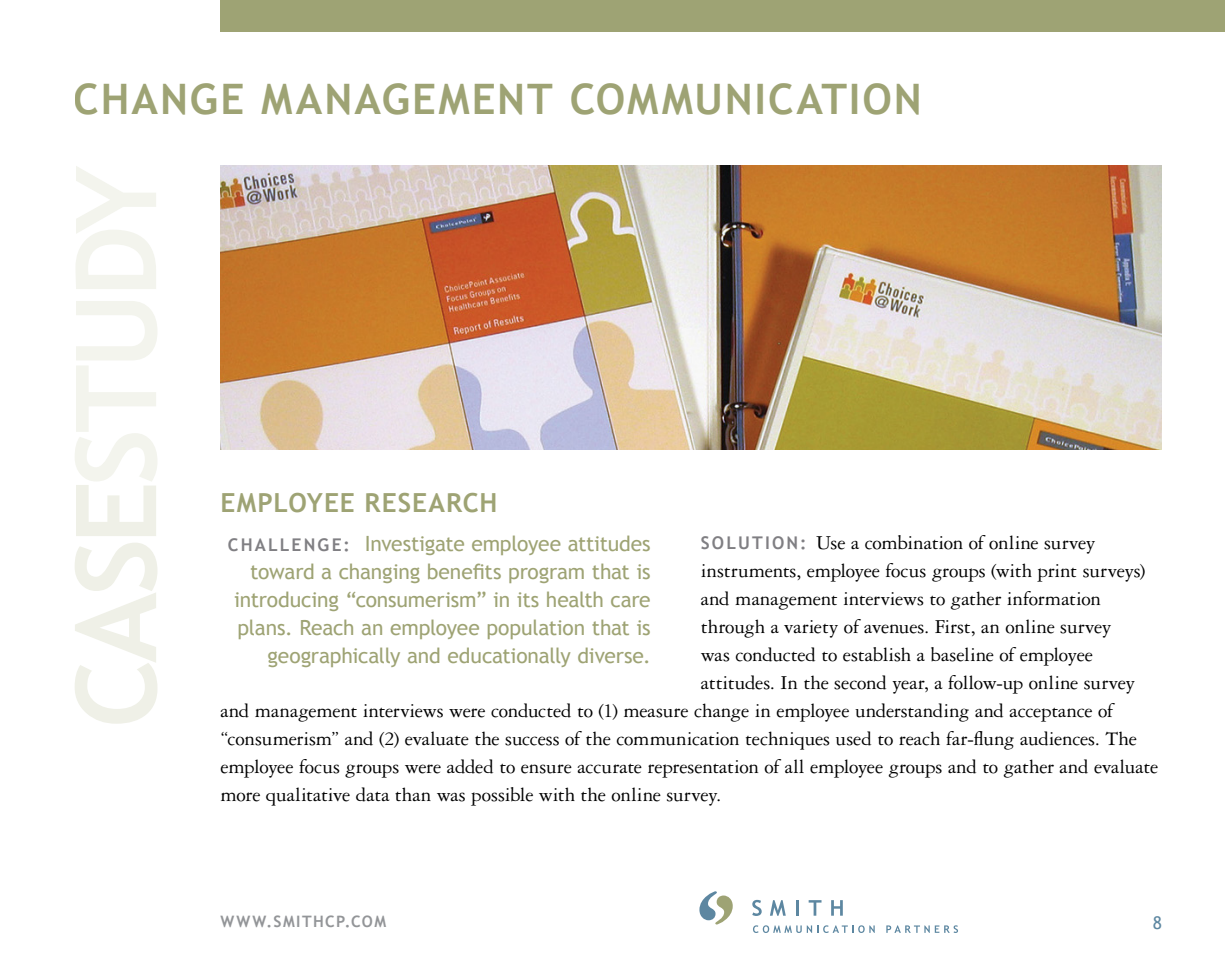
<style>
.page{position:relative;width:1225px;height:963px;background:#fff}
.page>*{position:absolute;margin:0;border:0;box-sizing:border-box;transform-origin:0 0}
.t1{font:700 42px "Trebuchet MS";letter-spacing:.045em;color:#9ea374}
.Case_Study_-_Sub_Hea{font:700 26.25px "Trebuchet MS";letter-spacing:.035em;color:#9ea374}
.Solution_-_body{font:21px "Garamond 3 LT Std";letter-spacing:-.01em;color:#000}
.Challenge_-_body{font:21px/28px "Trebuchet MS";letter-spacing:-.01em;color:#9ea374;text-align:right}
.t2{font:17.5px "Trebuchet MS";color:#5d87a1}
.t3{font:700 15.75px "Trebuchet MS";letter-spacing:.09em;color:#939598}
.s1{font-weight:700;font-size:17.5px;color:#807f83}
.s2{font-family:"Trebuchet MS";font-weight:700;font-size:17.5px;color:#807f83}
</style>
<div class="page">
<svg style="left:699px;top:891px;width:34px;height:33px"></svg>
<svg style="left:752px;top:899px;width:10px;height:16px"></svg>
<svg style="left:770px;top:900px;width:16px;height:15px"></svg>
<hr style="left:796px;top:900px;width:3px;height:15px;background:#5d87a1">
<svg style="left:809px;top:900px;width:13px;height:15px"></svg>
<svg style="left:831px;top:900px;width:12px;height:15px"></svg>
<svg style="left:753px;top:925px;width:122px;height:7px"></svg>
<svg style="left:886px;top:925px;width:72px;height:7px"></svg>
<div style="left:220px;top:0;width:1005px;height:32px;background:#9ea374"></div>
<img style="left:220px;top:165px;width:942px;height:284px">
<h1 class="t1" style="left:74px;top:73px;width:850px">CHANGE MANAGEMENT COMMUNICATION</h1>
<p class="Case_Study_-_Sub_Hea" style="left:220px;top:486px;width:278px">EMPLOYEE RESEARCH</p>
<p class="Challenge_-_body" style="left:228px;top:530px;width:424px"><span class="s1">CHALLENGE:</span> Investigate employee attitudes toward a changing benefits program that is introducing “consumerism” in its health care plans. Reach an employee population that is geographically and educationally diverse.</p>
<p class="Solution_-_body" style="left:701px;top:531px;width:396px"><span class="s2">SOLUTION:</span> Use a combination of online survey</p>
<p class="Solution_-_body" style="left:701px;top:559px;width:446px">instruments, employee focus groups (with print surveys)</p>
<p class="Solution_-_body" style="left:701px;top:587px;width:402px">and management interviews to gather information</p>
<p class="Solution_-_body" style="left:701px;top:615px;width:412px">through a variety of avenues. First, an online survey</p>
<p class="Solution_-_body" style="left:701px;top:643px;width:394px">was conducted to establish a baseline of employee</p>
<p class="Solution_-_body" style="left:701px;top:671px;width:436px">attitudes. In the second year, a follow-up online survey</p>
<p class="Solution_-_body" style="left:220px;top:699px;width:894px">and management interviews were conducted to (1) measure change in employee understanding and acceptance of</p>
<p class="Solution_-_body" style="left:220px;top:727px;width:918px">“consumerism” and (2) evaluate the success of the communication techniques used to reach far-flung audiences. The</p>
<p class="Solution_-_body" style="left:220px;top:755px;width:939px">employee focus groups were added to ensure accurate representation of all employee groups and to gather and evaluate</p>
<p class="Solution_-_body" style="left:220px;top:783px;width:502px">more qualitative data than was possible with the online survey.</p>
<p class="t3" style="left:220px;top:911px;width:167px">WWW.SMITHCP.COM</p>
<p class="t2" style="left:1153px;top:912px;width:11px">8</p>
</div>
